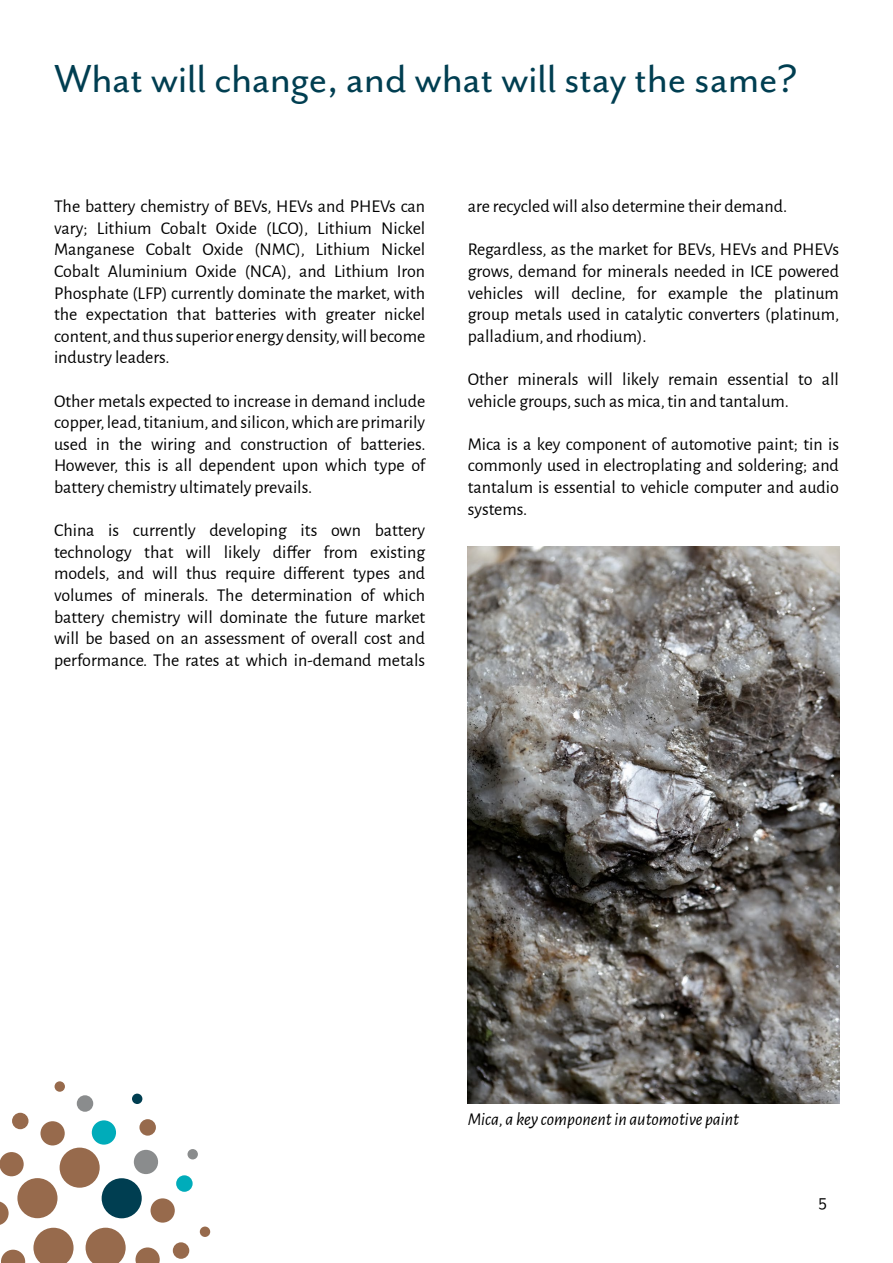
<style>
.page{position:relative;width:893px;height:1263px;background:#fff}
.page>*{position:absolute;margin:0;border:0;box-sizing:border-box;transform-origin:0 0}
.t1{font:45px "Mr Eaves San OT";color:#003e51}
.t2{font:18px/21.6px "Alegreya Sans";color:#000;text-align:justify}
.t3{font:italic 18px "Alegreya Sans";color:#000}
.t4{font:18px "Mr Eaves San OT";color:#000}
</style>
<div class="page">
<div style="left:134px;top:1150px;width:24px;height:24px;background:#8a8c8d;border-radius:50%"></div>
<div style="left:77px;top:1095px;width:16px;height:17px;background:#8a8c8d;border-radius:50%"></div>
<div style="left:187px;top:1149px;width:11px;height:10px;background:#8a8c8d;border-radius:50%"></div>
<div style="left:92px;top:1120px;width:24px;height:24px;background:#00acba;border-radius:50%"></div>
<div style="left:176px;top:1175px;width:17px;height:17px;background:#00acba;border-radius:50%"></div>
<div style="left:102px;top:1178px;width:40px;height:40px;background:#003e51;border-radius:50%"></div>
<div style="left:132px;top:1093px;width:10px;height:11px;background:#003e51;border-radius:50%"></div>
<svg style="left:86px;top:1228px;width:40px;height:35px"></svg>
<div style="left:60px;top:1147px;width:40px;height:41px;background:#976a4c;border-radius:50%"></div>
<div style="left:17px;top:1178px;width:41px;height:40px;background:#976a4c;border-radius:50%"></div>
<svg style="left:33px;top:1228px;width:41px;height:35px"></svg>
<svg style="left:0;top:1201px;width:9px;height:24px"></svg>
<svg style="left:1px;top:1250px;width:24px;height:13px"></svg>
<svg style="left:135px;top:1247px;width:25px;height:16px"></svg>
<div style="left:151px;top:1198px;width:24px;height:24px;background:#976a4c;border-radius:50%"></div>
<div style="left:40px;top:1121px;width:25px;height:24px;background:#976a4c;border-radius:50%"></div>
<div style="left:0;top:1152px;width:24px;height:24px;background:#976a4c;border-radius:50%"></div>
<div style="left:173px;top:1242px;width:16px;height:17px;background:#976a4c;border-radius:50%"></div>
<div style="left:139px;top:1119px;width:17px;height:16px;background:#976a4c;border-radius:50%"></div>
<div style="left:12px;top:1113px;width:17px;height:16px;background:#976a4c;border-radius:50%"></div>
<div style="left:200px;top:1226px;width:10px;height:11px;background:#976a4c;border-radius:50%"></div>
<div style="left:55px;top:1081px;width:10px;height:11px;background:#976a4c;border-radius:50%"></div>
<img style="left:468px;top:546px;width:372px;height:557px">
<h1 class="t1" style="left:54px;top:54px;width:745px">What will change, and what will stay the same?</h1>
<p class="t2" style="left:54px;top:195px;width:373px">The battery chemistry of BEVs, HEVs and PHEVs can vary; Lithium Cobalt Oxide (LCO), Lithium Nickel Manganese Cobalt Oxide (NMC), Lithium Nickel Cobalt Aluminium Oxide (NCA), and Lithium Iron Phosphate (LFP) currently dominate the market, with the expectation that batteries with greater nickel content, and thus superior energy density, will become industry leaders.</p>
<p class="t2" style="left:54px;top:389px;width:373px">Other metals expected to increase in demand include copper, lead, titanium, and silicon, which are primarily used in the wiring and construction of batteries.<br>However, this is all dependent upon which type of battery chemistry ultimately prevails.</p>
<p class="t2" style="left:54px;top:519px;width:373px">China is currently developing its own battery technology that will likely differ from existing models, and will thus require different types and volumes of minerals. The determination of which battery chemistry will dominate the future market will be based on an assessment of overall cost and performance. The rates at which in-demand metals</p>
<p class="t2" style="left:468px;top:195px;width:321px">are recycled will also determine their demand.</p>
<p class="t2" style="left:468px;top:238px;width:373px">Regardless, as the market for BEVs, HEVs and PHEVs grows, demand for minerals needed in ICE powered vehicles will decline, for example the platinum group metals used in catalytic converters (platinum, palladium, and rhodium).</p>
<p class="t2" style="left:468px;top:367px;width:373px">Other minerals will likely remain essential to all vehicle groups, such as mica, tin and tantalum.</p>
<p class="t2" style="left:468px;top:432px;width:373px">Mica is a key component of automotive paint; tin is commonly used in electroplating and soldering; and tantalum is essential to vehicle computer and audio systems.</p>
<p class="t3" style="left:468px;top:1107px;width:273px">Mica, a key component in automotive paint</p>
<p class="t4" style="left:819px;top:1191px;width:10px">5</p>
</div>
